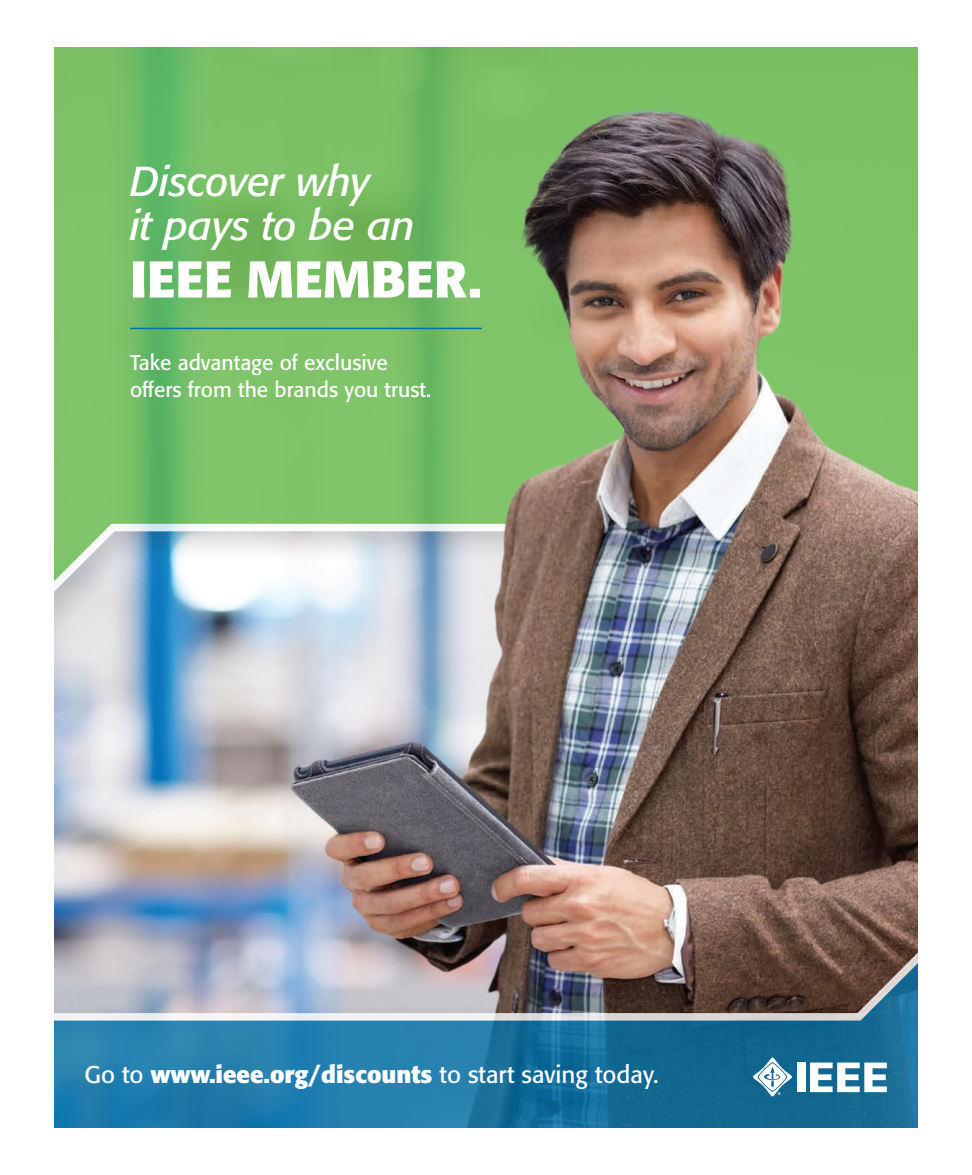
<style>
.page{position:relative;width:972px;height:1175px;background:#fff}
.page>*{position:absolute;margin:0;border:0;box-sizing:border-box;transform-origin:0 0}
.t1{font:700 51.15px "Formata";letter-spacing:-.005em;color:#fff}
.t2{font:italic 41.25px/44.4px "Formata";letter-spacing:-.005em;color:#fff}
.t3{font:24px "Formata";color:#fff}
.t4{font:21px/27px "Formata";color:#fff}
.s1{font-weight:700}
</style>
<div class="page">
<img style="left:54px;top:638px;width:206px;height:288px">
<svg style="left:54px;top:47px;width:864px;height:571px;background:#80c178"></svg>
<img style="left:260px;top:59px;width:658px;height:867px">
<hr style="left:130px;top:328px;width:352px;height:1px;background:#0071a7">
<img style="left:54px;top:926px;width:864px;height:201px">
<svg style="left:753px;top:1057px;width:39px;height:39px"></svg>
<div style="left:798px;top:1062px;width:8px;height:30px;background:#fff"></div>
<svg style="left:810px;top:1062px;width:77px;height:30px"></svg>
<p class="t2" style="left:130px;top:159px;width:287px">Discover why<br>it pays to be an</p>
<p class="t1" style="left:130px;top:247px;width:353px">IEEE MEMBER.</p>
<p class="t4" style="left:130px;top:349px;width:302px">Take advantage of exclusive offers from the brands you trust.</p>
<p class="t3" style="left:85px;top:1059px;width:576px">Go to <span class="s1">www.ieee.org/discounts</span> to start saving today.</p>
</div>
